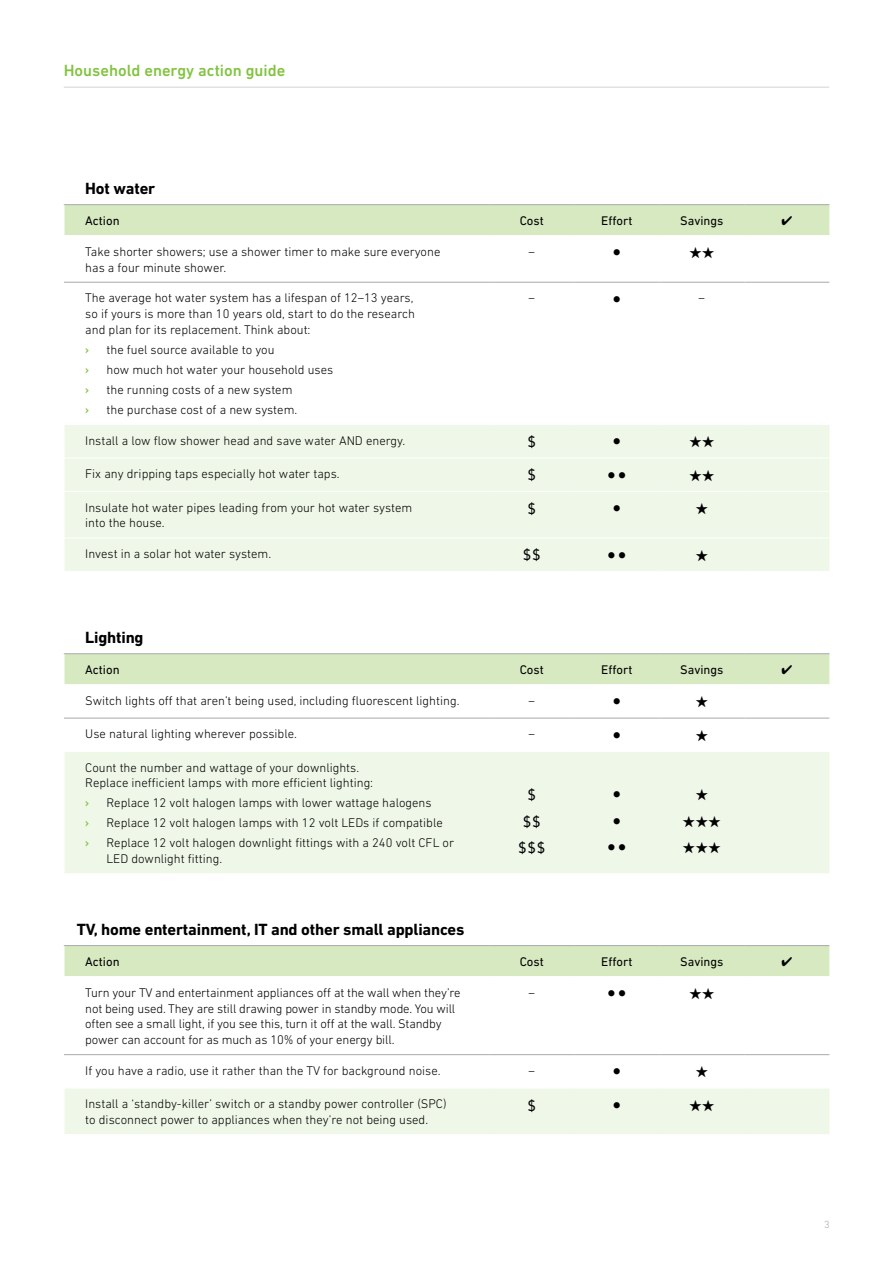
<style>
.page{position:relative;width:893px;height:1263px;background:#fff}
.page>*{position:absolute;margin:0;border:0;box-sizing:border-box;transform-origin:0 0}
.Heading_3{font:700 16.5px "DIN Next LT Pro";letter-spacing:-.01em;color:#000}
.Case_Study{font:500 16.5px "DIN Next LT Pro";color:#82c341}
.Table_Copy{font:15.75px "DIN Next LT Pro";color:#000}
.Table_Copy-2{font:15.75px "Zapf Dingbats ITC";color:#000}
.Table_Copy-3{font:300 12.75px/15.8px "DIN Next LT Pro";color:#000}
.Table_Copy_lead_into{font:300 12.75px/15.8px "DIN Next LT Pro";color:#000}
.Table_Copy-4{font:12.75px "DIN Next LT Pro";color:#000}
.t1{font:500 12.75px "DIN Next LT Pro";color:#82c341}
.t2{font:300 10.5px "DIN Next LT Pro";color:#a7a9ac}
</style>
<div class="page">
<hr style="left:64px;top:87px;width:765px;height:1px;background:#d1d3d4">
<div style="left:65px;top:425px;width:764px;height:146px;background:#eff7e8"></div>
<hr style="left:64px;top:282px;width:425px;height:1px;background:#a7a9ac">
<hr style="left:489px;top:282px;width:85px;height:1px;background:#a7a9ac">
<hr style="left:574px;top:282px;width:85px;height:1px;background:#a7a9ac">
<hr style="left:659px;top:282px;width:85px;height:1px;background:#a7a9ac">
<hr style="left:744px;top:282px;width:85px;height:1px;background:#a7a9ac">
<hr style="left:64px;top:458px;width:425px;height:1px;background:#fff">
<hr style="left:489px;top:458px;width:85px;height:1px;background:#fff">
<hr style="left:574px;top:458px;width:85px;height:1px;background:#fff">
<hr style="left:659px;top:458px;width:85px;height:1px;background:#fff">
<hr style="left:744px;top:458px;width:85px;height:1px;background:#fff">
<hr style="left:64px;top:491px;width:425px;height:1px;background:#fff">
<hr style="left:489px;top:491px;width:85px;height:1px;background:#fff">
<hr style="left:574px;top:491px;width:85px;height:1px;background:#fff">
<hr style="left:659px;top:491px;width:85px;height:1px;background:#fff">
<hr style="left:744px;top:491px;width:85px;height:1px;background:#fff">
<hr style="left:64px;top:538px;width:425px;height:1px;background:#fff">
<hr style="left:489px;top:538px;width:85px;height:1px;background:#fff">
<hr style="left:574px;top:538px;width:85px;height:1px;background:#fff">
<hr style="left:659px;top:538px;width:85px;height:1px;background:#fff">
<hr style="left:744px;top:538px;width:85px;height:1px;background:#fff">
<hr style="left:64px;top:204px;width:425px;height:1px;background:#a7a9ac">
<hr style="left:489px;top:204px;width:85px;height:1px;background:#a7a9ac">
<hr style="left:574px;top:204px;width:85px;height:1px;background:#a7a9ac">
<hr style="left:659px;top:204px;width:85px;height:1px;background:#a7a9ac">
<hr style="left:744px;top:204px;width:85px;height:1px;background:#a7a9ac">
<div style="left:65px;top:752px;width:764px;height:121px;background:#eff7e8"></div>
<hr style="left:64px;top:718px;width:425px;height:1px;background:#a7a9ac">
<hr style="left:489px;top:718px;width:85px;height:1px;background:#a7a9ac">
<hr style="left:574px;top:718px;width:85px;height:1px;background:#a7a9ac">
<hr style="left:659px;top:718px;width:85px;height:1px;background:#a7a9ac">
<hr style="left:744px;top:718px;width:85px;height:1px;background:#a7a9ac">
<hr style="left:64px;top:653px;width:425px;height:1px;background:#a7a9ac">
<hr style="left:489px;top:653px;width:85px;height:1px;background:#a7a9ac">
<hr style="left:574px;top:653px;width:85px;height:1px;background:#a7a9ac">
<hr style="left:659px;top:653px;width:85px;height:1px;background:#a7a9ac">
<hr style="left:744px;top:653px;width:85px;height:1px;background:#a7a9ac">
<hr style="left:64px;top:1054px;width:425px;height:1px;background:#a7a9ac">
<hr style="left:489px;top:1054px;width:85px;height:1px;background:#a7a9ac">
<hr style="left:574px;top:1054px;width:85px;height:1px;background:#a7a9ac">
<hr style="left:659px;top:1054px;width:85px;height:1px;background:#a7a9ac">
<hr style="left:744px;top:1054px;width:85px;height:1px;background:#a7a9ac">
<svg style="left:614px;top:438px;width:6px;height:7px"></svg>
<svg style="left:608px;top:472px;width:24px;height:10px"></svg>
<svg style="left:614px;top:505px;width:6px;height:6px"></svg>
<svg style="left:608px;top:552px;width:24px;height:10px"></svg>
<svg style="left:614px;top:791px;width:6px;height:7px"></svg>
<svg style="left:614px;top:818px;width:6px;height:6px"></svg>
<svg style="left:608px;top:844px;width:24px;height:10px"></svg>
<svg style="left:64px;top:205px;width:765px;height:31px;background:#d7e9c2"></svg>
<svg style="left:689px;top:436px;width:25px;height:11px"></svg>
<svg style="left:689px;top:469px;width:25px;height:12px"></svg>
<svg style="left:696px;top:503px;width:12px;height:11px"></svg>
<svg style="left:696px;top:549px;width:12px;height:12px"></svg>
<svg style="left:64px;top:654px;width:765px;height:31px;background:#d7e9c2"></svg>
<svg style="left:696px;top:789px;width:12px;height:11px"></svg>
<div style="left:64px;top:945px;width:765px;height:31px;background:#d7e9c1"></div>
<div style="left:64px;top:1088px;width:765px;height:46px;background:#eff7e8"></div>
<p class="Case_Study" style="left:64px;top:61px;width:223px">Household energy action guide</p>
<p class="Heading_3" style="left:85px;top:179px;width:72px">Hot water</p>
<p class="Table_Copy-4" style="left:85px;top:213px;width:36px">Action</p>
<p class="Table_Copy-4" style="left:520px;top:213px;width:26px">Cost</p>
<p class="Table_Copy-4" style="left:601px;top:213px;width:33px">Effort</p>
<p class="Table_Copy-4" style="left:680px;top:213px;width:45px">Savings</p>
<p class="Table_Copy-3" style="left:85px;top:243px;width:357px">Take shorter showers; use a shower timer to make sure everyone has a four minute shower.</p>
<p class="Table_Copy-3" style="left:529px;top:243px;width:8px">–</p>
<p class="Table_Copy_lead_into" style="left:85px;top:290px;width:331px">The average hot water system has a lifespan of 12–13 years, so if yours is more than 10 years old, start to do the research and plan for its replacement. Think about:</p>
<p class="t1" style="left:85px;top:342px;width:6px">›</p>
<p class="Table_Copy-3" style="left:107px;top:342px;width:169px">the fuel source available to you</p>
<p class="t1" style="left:85px;top:362px;width:6px">›</p>
<p class="Table_Copy-3" style="left:107px;top:362px;width:228px">how much hot water your household uses</p>
<p class="t1" style="left:85px;top:382px;width:6px">›</p>
<p class="Table_Copy-3" style="left:107px;top:382px;width:187px">the running costs of a new system</p>
<p class="t1" style="left:85px;top:402px;width:6px">›</p>
<p class="Table_Copy-3" style="left:107px;top:402px;width:192px">the purchase cost of a new system.</p>
<p class="Table_Copy_lead_into" style="left:529px;top:290px;width:8px">–</p>
<p class="Table_Copy-3" style="left:699px;top:290px;width:8px">–</p>
<p class="Table_Copy-3" style="left:85px;top:432px;width:321px">Install a low flow shower head and save water AND energy.</p>
<p class="Table_Copy" style="left:527px;top:433px;width:10px">$</p>
<p class="Table_Copy-3" style="left:85px;top:466px;width:256px">Fix any dripping taps especially hot water taps.</p>
<p class="Table_Copy" style="left:527px;top:466px;width:10px">$</p>
<p class="Table_Copy-3" style="left:85px;top:499px;width:329px">Insulate hot water pipes leading from your hot water system into the house.</p>
<p class="Table_Copy" style="left:527px;top:499px;width:10px">$</p>
<p class="Table_Copy-3" style="left:85px;top:546px;width:187px">Invest in a solar hot water system.</p>
<p class="Table_Copy" style="left:523px;top:546px;width:19px">$$</p>
<p class="Heading_3" style="left:85px;top:628px;width:60px">Lighting</p>
<p class="Table_Copy-4" style="left:85px;top:662px;width:36px">Action</p>
<p class="Table_Copy-4" style="left:520px;top:662px;width:26px">Cost</p>
<p class="Table_Copy-4" style="left:601px;top:662px;width:33px">Effort</p>
<p class="Table_Copy-4" style="left:680px;top:662px;width:45px">Savings</p>
<p class="Table_Copy-3" style="left:85px;top:692px;width:376px">Switch lights off that aren’t being used, including fluorescent lighting.</p>
<p class="Table_Copy-3" style="left:529px;top:692px;width:8px">–</p>
<p class="Table_Copy-3" style="left:85px;top:726px;width:213px">Use natural lighting wherever possible.</p>
<p class="Table_Copy-3" style="left:529px;top:726px;width:8px">–</p>
<p class="Table_Copy_lead_into" style="left:85px;top:759px;width:289px">Count the number and wattage of your downlights.<br>Replace inefficient lamps with more efficient lighting:</p>
<p class="t1" style="left:85px;top:796px;width:6px">›</p>
<p class="Table_Copy-3" style="left:107px;top:795px;width:327px">Replace 12 volt halogen lamps with lower wattage halogens</p>
<p class="t1" style="left:85px;top:816px;width:6px">›</p>
<p class="Table_Copy-3" style="left:107px;top:815px;width:338px">Replace 12 volt halogen lamps with 12 volt LEDs if compatible</p>
<p class="t1" style="left:85px;top:836px;width:6px">›</p>
<p class="Table_Copy-3" style="left:107px;top:835px;width:349px">Replace 12 volt halogen downlight fittings with a 240 volt CFL or<br>LED downlight fitting.</p>
<p class="Table_Copy" style="left:527px;top:786px;width:10px">$</p>
<p class="Table_Copy" style="left:523px;top:812px;width:19px">$$</p>
<p class="Table_Copy" style="left:518px;top:839px;width:29px">$$$</p>
<p class="Table_Copy-2" style="left:683px;top:814px;width:40px">★★★</p>
<p class="Table_Copy-2" style="left:683px;top:840px;width:40px">★★★</p>
<p class="Heading_3" style="left:77px;top:920px;width:389px">TV, home entertainment, IT and other small appliances</p>
<p class="Table_Copy-4" style="left:85px;top:954px;width:36px">Action</p>
<p class="Table_Copy-4" style="left:520px;top:954px;width:26px">Cost</p>
<p class="Table_Copy-4" style="left:601px;top:954px;width:33px">Effort</p>
<p class="Table_Copy-4" style="left:680px;top:954px;width:45px">Savings</p>
<p class="Table_Copy-3" style="left:85px;top:984px;width:377px">Turn your TV and entertainment appliances off at the wall when they’re not being used. They are still drawing power in standby mode. You will often see a small light, if you see this, turn it off at the wall. Standby power can account for as much as 10% of your energy bill.</p>
<p class="Table_Copy-3" style="left:529px;top:984px;width:8px">–</p>
<p class="Table_Copy-3" style="left:85px;top:1062px;width:357px">If you have a radio, use it rather than the TV for background noise.</p>
<p class="Table_Copy-3" style="left:529px;top:1062px;width:8px">–</p>
<p class="Table_Copy-3" style="left:85px;top:1096px;width:363px">Install a ‘standby-killer’ switch or a standby power controller (SPC) to disconnect power to appliances when they’re not being used.</p>
<p class="Table_Copy" style="left:527px;top:1096px;width:10px">$</p>
<p class="t2" style="left:824px;top:1219px;width:7px">3</p>
</div>
